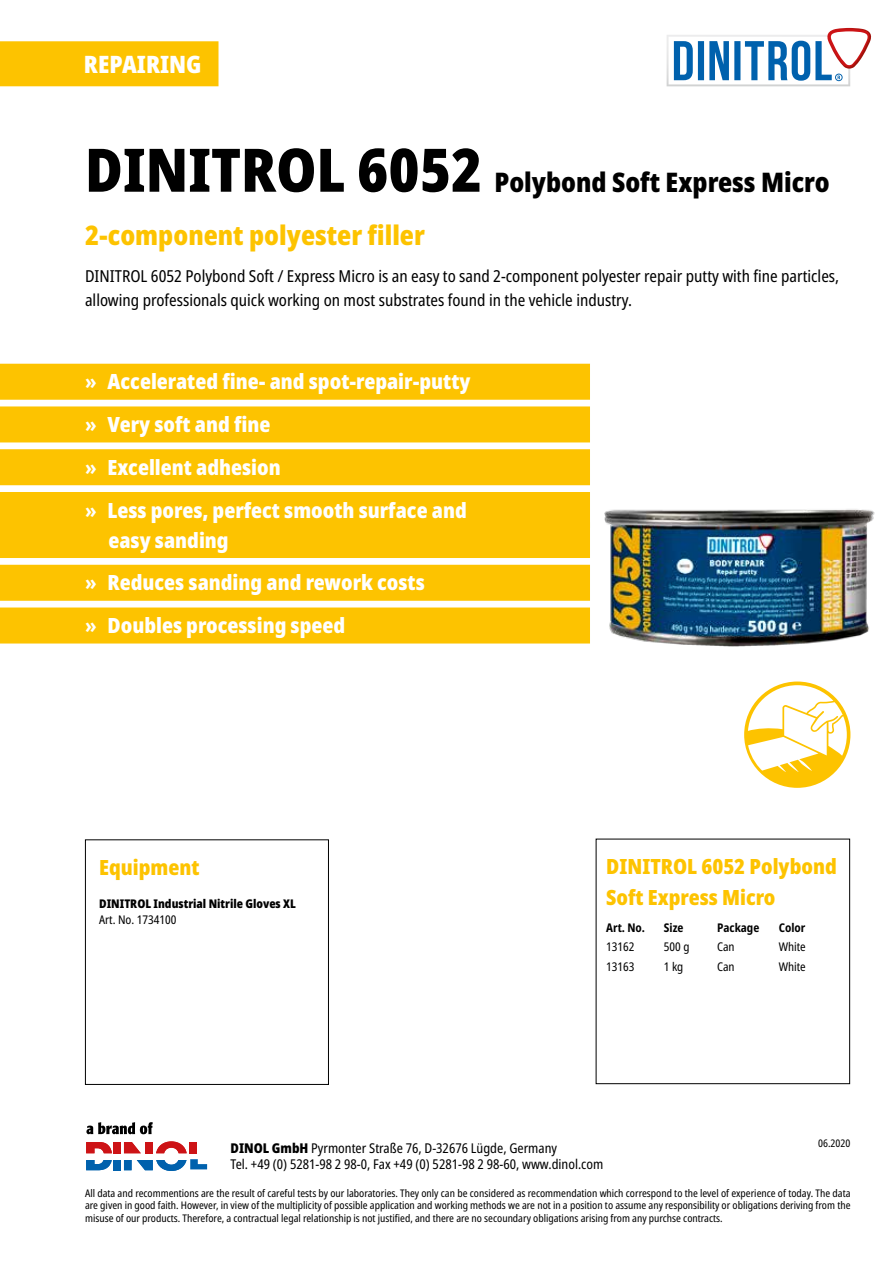
<style>
.page{position:relative;width:893px;height:1263px;background:#fff}
.page>*{position:absolute;margin:0;border:0;box-sizing:border-box;transform-origin:0 0}
.t1{font:900 condensed 60px "Noto Sans";color:#000}
.t2{font:900 condensed 27px "Noto Sans";color:#fdc300}
.t3{font:900 condensed 27px "Noto Sans";color:#000}
.t4{font:900 condensed 24px "Noto Sans";color:#fff}
.t5{font:900 condensed 21px/42.8px "Noto Sans";color:#fff}
.t6{font:900 condensed 21px/31.5px "Noto Sans";color:#fdc300}
.t7{font:condensed 16.5px/24px "Noto Sans";color:#000}
.t8{font:condensed 13.5px/16.2px "Noto Sans";color:#000}
.t9{font:condensed 12px "Noto Sans";color:#000}
.t10{font:900 condensed 12px "Noto Sans";color:#000}
.t11{font:700 condensed 12px "Noto Sans";color:#000}
.t12{font:condensed 10.5px/12.6px "Noto Sans";color:#000;text-align:justify}
.s1{font-weight:700}
.s2{font-weight:900}
</style>
<div class="page">
<div style="left:114px;top:1142px;width:7px;height:11px;background:#cd1316"></div>
<div style="left:145px;top:1142px;width:8px;height:11px;background:#cd1316"></div>
<svg style="left:124px;top:1142px;width:17px;height:11px"></svg>
<div style="left:189px;top:1142px;width:8px;height:11px;background:#cd1316"></div>
<svg style="left:86px;top:1142px;width:26px;height:11px"></svg>
<svg style="left:156px;top:1141px;width:31px;height:12px"></svg>
<div style="left:114px;top:1160px;width:7px;height:10px;background:#0061ad"></div>
<div style="left:124px;top:1160px;width:8px;height:10px;background:#0061ad"></div>
<svg style="left:86px;top:1160px;width:26px;height:10px"></svg>
<svg style="left:137px;top:1159px;width:70px;height:12px"></svg>
<svg style="left:86px;top:1122px;width:67px;height:12px"></svg>
<div style="left:0;top:41px;width:218px;height:45px;background:#fdc300"></div>
<div style="left:667px;top:35px;width:183px;height:51px;background:#e5e6e6"></div>
<div style="left:668px;top:37px;width:180px;height:47px;background:#fff"></div>
<svg style="left:674px;top:28px;width:198px;height:53px"></svg>
<div style="left:0;top:364px;width:590px;height:36px;background:#fdc300"></div>
<div style="left:0;top:406px;width:590px;height:36px;background:#fdc300"></div>
<div style="left:0;top:449px;width:590px;height:36px;background:#fdc300"></div>
<div style="left:0;top:492px;width:590px;height:36px;background:#fdc300"></div>
<div style="left:0;top:522px;width:590px;height:36px;background:#fdc300"></div>
<div style="left:0;top:565px;width:590px;height:36px;background:#fdc300"></div>
<div style="left:0;top:607px;width:590px;height:36px;background:#fdc300"></div>
<svg style="left:744px;top:681px;width:106px;height:107px"></svg>
<img style="left:579px;top:485px;width:296px;height:162px">
<div style="left:85px;top:839px;width:244px;height:246px;border:1px solid #000"></div>
<div style="left:596px;top:839px;width:254px;height:245px;border:1px solid #000"></div>
<h3 class="t4" style="left:84px;top:46px;width:119px">REPAIRING</h3>
<h1 class="t1" style="left:85px;top:125px;width:399px">DINITROL 6052</h1>
<h2 class="t3" style="left:494px;top:162px;width:337px">Polybond Soft Express Micro</h2>
<h2 class="t2" style="left:85px;top:215px;width:341px">2-component polyester filler</h2>
<h3 class="t7" style="left:85px;top:264px;width:756px">DINITROL 6052 Polybond Soft / Express Micro is an easy to sand 2-component polyester repair putty with fine particles, allowing professionals quick working on most substrates found in the vehicle industry.</h3>
<h3 class="t5" style="left:85px;top:360px;width:387px"><span class="s1">»</span> Accelerated fine- and spot-repair-putty <span class="s1">»</span> Very soft and fine<br><span class="s1">»</span> Excellent adhesion<br><span class="s1">»</span> Less pores, perfect smooth surface and</h3>
<h3 class="t5" style="left:85px;top:518px;width:341px;text-indent:23px">easy sanding<br><span class="s1">»</span> Reduces sanding and rework costs <span class="s1">»</span> Doubles processing speed</h3>
<h3 class="t6" style="left:99px;top:851px;width:102px">Equipment</h3>
<h3 class="t6" style="left:606px;top:850px;width:232px">DINITROL 6052 Polybond<br>Soft Express Micro</h3>
<p class="t11" style="left:606px;top:919px;width:40px">Art. No.</p>
<p class="t11" style="left:664px;top:919px;width:21px">Size</p>
<p class="t11" style="left:717px;top:919px;width:44px">Package</p>
<p class="t11" style="left:779px;top:919px;width:28px">Color</p>
<p class="t9" style="left:606px;top:938px;width:30px">13162</p>
<p class="t9" style="left:664px;top:938px;width:27px">500 g</p>
<p class="t9" style="left:717px;top:938px;width:19px">Can</p>
<p class="t9" style="left:779px;top:938px;width:29px">White</p>
<p class="t9" style="left:606px;top:958px;width:30px">13163</p>
<p class="t9" style="left:664px;top:958px;width:21px">1 kg</p>
<p class="t9" style="left:717px;top:958px;width:19px">Can</p>
<p class="t9" style="left:779px;top:958px;width:29px">White</p>
<p class="t10" style="left:99px;top:894px;width:198px">DINITROL Industrial Nitrile Gloves XL</p>
<p class="t9" style="left:99px;top:911px;width:79px">Art. No. 1734100</p>
<p class="t8" style="left:230px;top:1140px;width:374px"><span class="s2">DINOL GmbH</span> Pyrmonter Straße 76, D-32676 Lügde, Germany<br>Tel. +49 (0) 5281-98 2 98-0, Fax +49 (0) 5281-98 2 98-60, www.dinol.com</p>
<p class="t12" style="left:818px;top:1137px;width:34px">06.2020</p>
<p class="t12" style="left:85px;top:1187px;width:767px">All data and recommentions are the result of careful tests by our laboratories. They only can be considered as recommendation which correspond to the level of experience of today. The data are given in good faith. However, in view of the multiplicity of possible application and working methods we are not in a position to assume any responsibility or obligations deriving from the misuse of our products. Therefore, a contractual legal relationship is not justified, and there are no secoundary obligations arising from any purchse contracts.</p>
</div>
